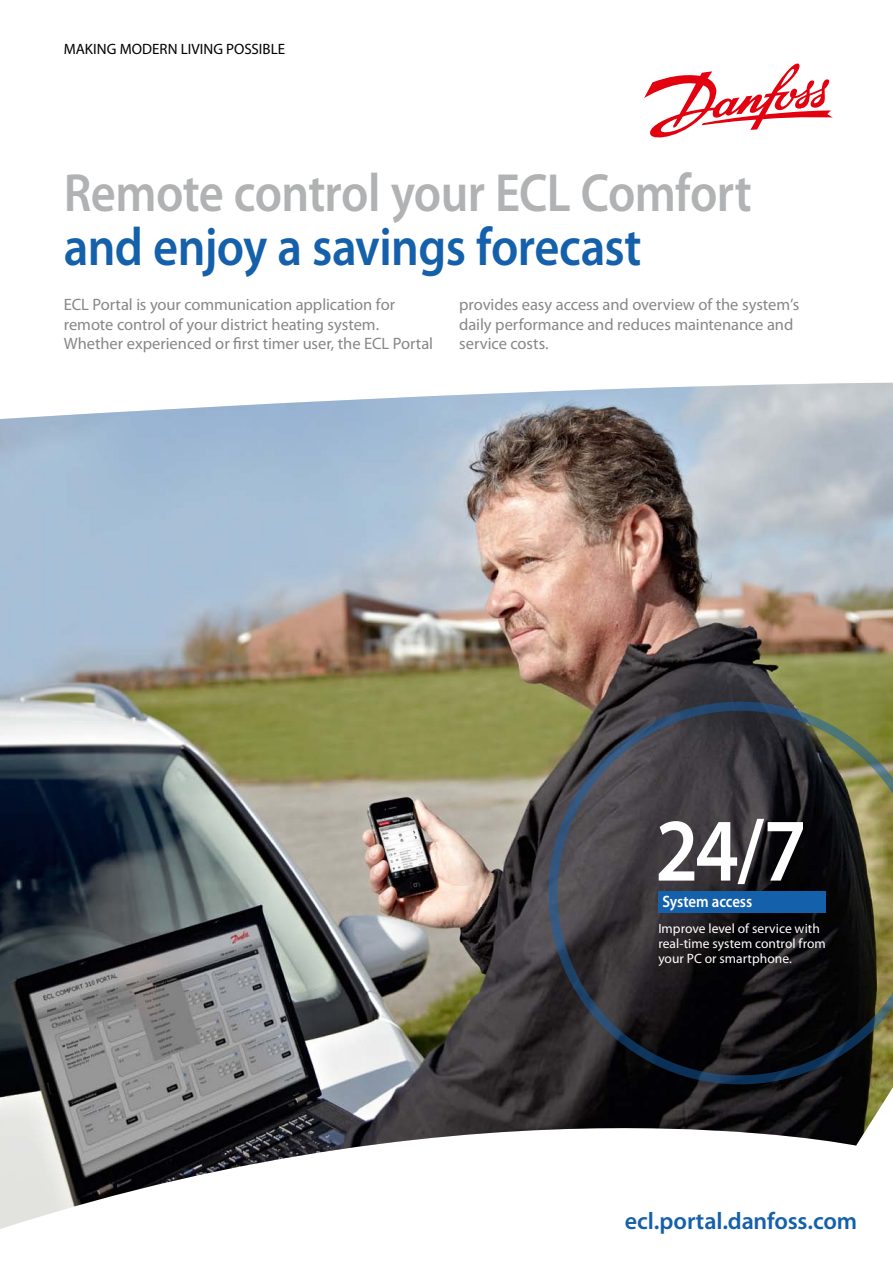
<style>
.page{position:relative;width:893px;height:1263px;background:#fff}
.page>*{position:absolute;margin:0;border:0;box-sizing:border-box;transform-origin:0 0}
.t1{font:600 90px "Myriad Pro";color:#fff;scale:.9 1}
.t2{font:600 54px "Myriad Pro";letter-spacing:-.015em;color:#b1b2b3;scale:.9 1}
.t3{font:600 54px "Myriad Pro";letter-spacing:-.015em;color:#1560ab;scale:.9 1}
.t4{font:600 24px "Myriad Pro";letter-spacing:-.005em;color:#1560ab}
.t5{font:16.5px/19.5px "Myriad Pro";color:#878786}
.t6{font:600 16.5px "Myriad Pro";letter-spacing:-.005em;color:#fff;scale:.9 1}
.t7{font:15px "Myriad Pro";color:#000}
.t8{font:13.5px/15px "Myriad Pro";letter-spacing:.005em;color:#fff}
</style>
<div class="page">
<img style="left:0;top:383px;width:893px;height:846px">
<svg style="left:549px;top:702px;width:344px;height:382px;background:#333331"></svg>
<div style="left:658px;top:891px;width:168px;height:21px;background:#1560ab"></div>
<svg style="left:644px;top:63px;width:189px;height:75px"></svg>
<p class="t7" style="left:64px;top:39px;width:223px">MAKING MODERN LIVING POSSIBLE</p>
<h2 class="t2" style="left:64px;top:158px;width:766px">Remote control your ECL Comfort</h2>
<h2 class="t3" style="left:64px;top:212px;width:643px">and enjoy a savings forecast</h2>
<p class="t5" style="left:64px;top:294px;width:371px">ECL Portal is your communication application for remote control of your district heating system.<br>Whether experienced or first timer user, the ECL Portal</p>
<p class="t5" style="left:459px;top:294px;width:342px">provides easy access and overview of the system’s daily performance and reduces maintenance and service costs.</p>
<h1 class="t1" style="left:655px;top:793px;width:170px">24/7</h1>
<p class="t6" style="left:663px;top:891px;width:101px">System access</p>
<p class="t8" style="left:658px;top:921px;width:169px">Improve level of service with real-time system control from your PC or smartphone.</p>
<h3 class="t4" style="left:625px;top:1205px;width:234px">ecl.portal.danfoss.com</h3>
</div>
